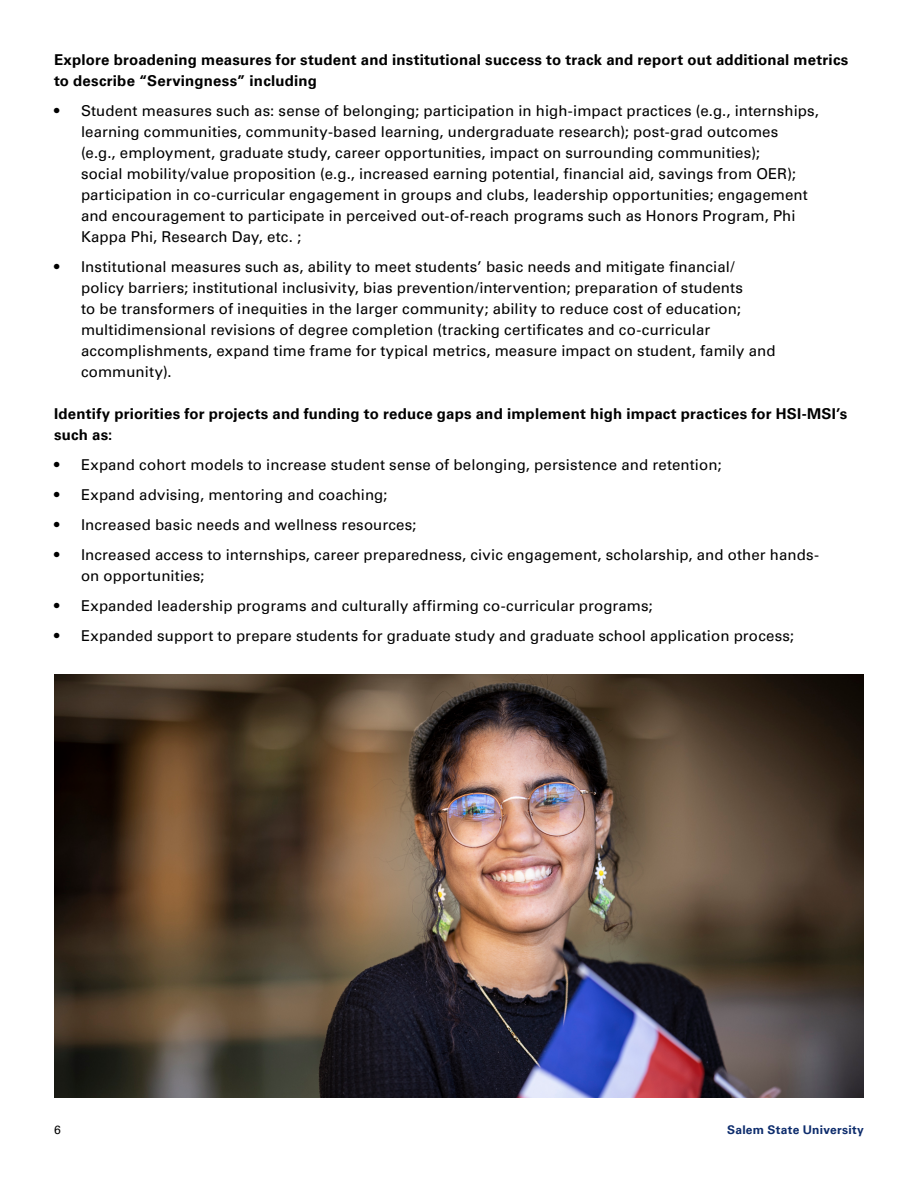
<style>
.page{position:relative;width:918px;height:1188px;background:#fff}
.page>*{position:absolute;margin:0;border:0;box-sizing:border-box;transform-origin:0 0}
.t1{font:15px/21px "Univers LT Pro 55 Roman";letter-spacing:.01em;color:#000}
.Bold_Text{font:700 15px/21px "Univers LT Pro 65";letter-spacing:.015em;color:#000}
.t2{font:700 12px "Univers LT Pro 65";letter-spacing:.025em;color:#0d2c6c}
.t3{font:12px "Univers LT Pro 55 Roman";color:#000}
</style>
<div class="page">
<img style="left:54px;top:674px;width:810px;height:424px">
<p class="Bold_Text" style="left:54px;top:48px;width:796px">Explore broadening measures for student and institutional success to track and report out additional metrics to describe “Servingness” including</p>
<p class="t1" style="left:81px;top:99px;width:740px;text-indent:-27px">• Student measures such as: sense of belonging; participation in high-impact practices (e.g., internships, learning communities, community-based learning, undergraduate research); post-grad outcomes<br>(e.g., employment, graduate study, career opportunities, impact on surrounding communities);<br>social mobility/value proposition (e.g., increased earning potential, financial aid, savings from OER); participation in co-curricular engagement in groups and clubs, leadership opportunities; engagement and encouragement to participate in perceived out-of-reach programs such as Honors Program, Phi Kappa Phi, Research Day, etc. ;</p>
<p class="t1" style="left:81px;top:255px;width:696px;text-indent:-27px">• Institutional measures such as, ability to meet students’ basic needs and mitigate financial/ policy barriers; institutional inclusivity, bias prevention/intervention; preparation of students<br>to be transformers of inequities in the larger community; ability to reduce cost of education; multidimensional revisions of degree completion (tracking certificates and co-curricular accomplishments, expand time frame for typical metrics, measure impact on student, family and community).</p>
<p class="Bold_Text" style="left:54px;top:402px;width:795px">Identify priorities for projects and funding to reduce gaps and implement high impact practices for HSI-MSI’s such as:</p>
<p class="t1" style="left:54px;top:453px;width:669px">• Expand cohort models to increase student sense of belonging, persistence and retention;</p>
<p class="t1" style="left:54px;top:483px;width:335px">• Expand advising, mentoring and coaching;</p>
<p class="t1" style="left:54px;top:513px;width:364px">• Increased basic needs and wellness resources;</p>
<p class="t1" style="left:81px;top:543px;width:740px;text-indent:-27px">• Increased access to internships, career preparedness, civic engagement, scholarship, and other hands&shy;on opportunities;</p>
<p class="t1" style="left:54px;top:594px;width:600px">• Expanded leadership programs and culturally affirming co-curricular programs;</p>
<p class="t1" style="left:54px;top:624px;width:742px">• Expanded support to prepare students for graduate study and graduate school application process;</p>
<p class="t3" style="left:54px;top:1121px;width:8px">6</p>
<p class="t2" style="left:727px;top:1121px;width:138px">Salem State University</p>
</div>
